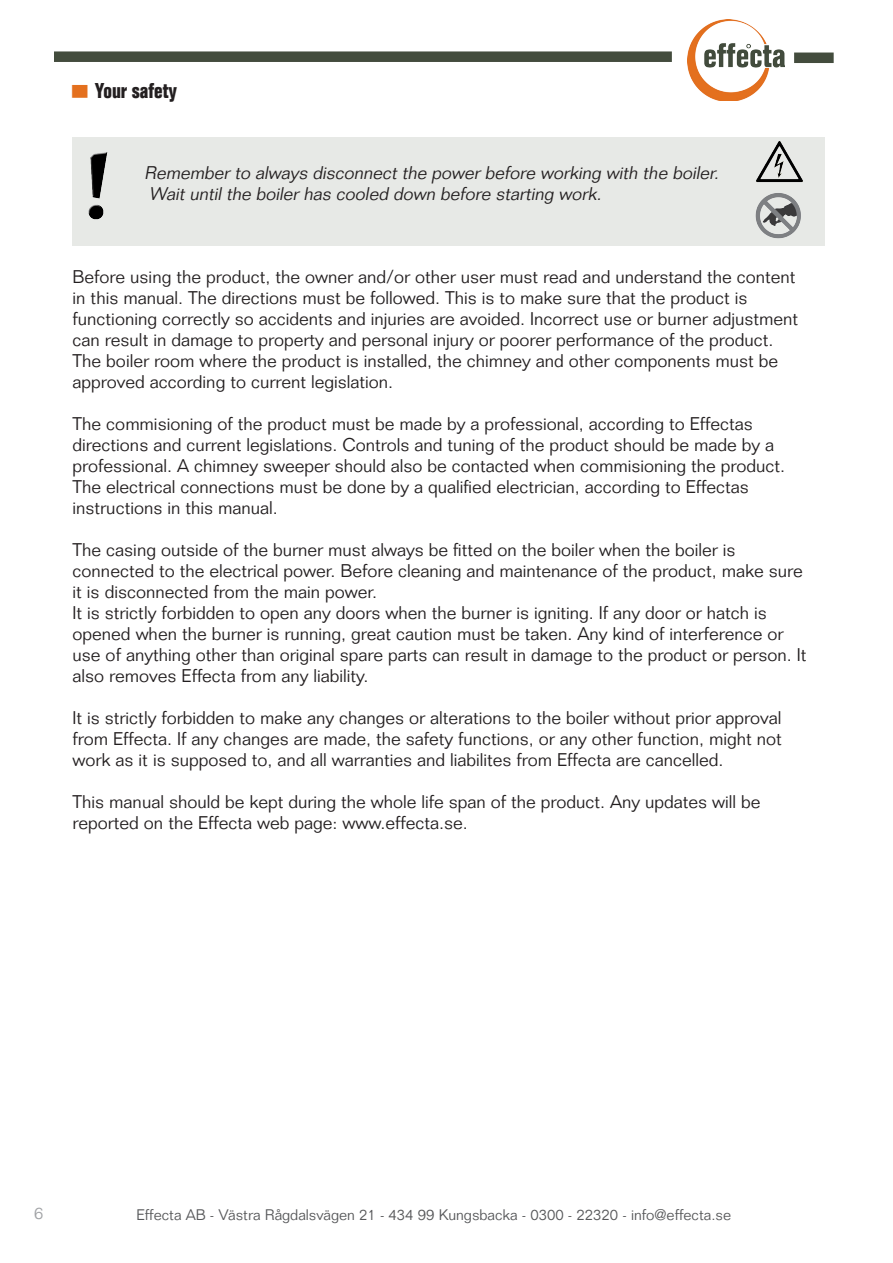
<style>
.page{position:relative;width:893px;height:1263px;background:#fff}
.page>*{position:absolute;margin:0;border:0;box-sizing:border-box;transform-origin:0 0}
.Rubrik{font:700 condensed 21px "Folio Std";color:#231f20}
.Bröd{font:300 18px/21px "Folio Std";color:#231f20}
.Bröd-2{font:italic 300 18px "Folio Std";color:#231f20}
.t1{font:300 16.5px "Folio Std";color:#a1a3a6}
.t2{font:300 15px "Folio Std";color:#57585a}
.s1{font-family:"Impact";font-weight:400;font-stretch:normal;color:#e4701e}
</style>
<div class="page">
<div style="left:54px;top:51px;width:618px;height:11px;background:#434c3d"></div>
<div style="left:794px;top:53px;width:40px;height:10px;background:#434c3d"></div>
<img style="left:688px;top:20px;width:96px;height:81px">
<div style="left:73px;top:137px;width:752px;height:109px;background:#e7e9e6"></div>
<img style="left:72px;top:148px;width:36px;height:75px">
<img style="left:756px;top:141px;width:47px;height:42px">
<img style="left:755px;top:193px;width:46px;height:46px">
<p class="Rubrik" style="left:73px;top:79px;width:106px"><span class="s1">▀</span> Your safety</p>
<p class="Bröd-2" style="left:144px;top:162px;width:580px">Remember to always disconnect the power before working with the boiler.</p>
<p class="Bröd-2" style="left:149px;top:183px;width:457px">Wait until the boiler has cooled down before starting work.</p>
<p class="Bröd" style="left:73px;top:266px;width:724px">Before using the product, the owner and/or other user must read and understand the content</p>
<p class="Bröd" style="left:73px;top:287px;width:676px">in this manual. The directions must be followed. This is to make sure that the product is</p>
<p class="Bröd" style="left:73px;top:308px;width:727px">functioning correctly so accidents and injuries are avoided. Incorrect use or burner adjustment</p>
<p class="Bröd" style="left:73px;top:329px;width:702px">can result in damage to property and personal injury or poorer performance of the product.</p>
<p class="Bröd" style="left:73px;top:350px;width:707px">The boiler room where the product is installed, the chimney and other components must be</p>
<p class="Bröd" style="left:73px;top:371px;width:322px">approved according to current legislation.</p>
<p class="Bröd" style="left:73px;top:413px;width:682px">The commisioning of the product must be made by a professional, according to Effectas</p>
<p class="Bröd" style="left:73px;top:434px;width:703px">directions and current legislations. Controls and tuning of the product should be made by a</p>
<p class="Bröd" style="left:73px;top:455px;width:714px">professional. A chimney sweeper should also be contacted when commisioning the product.</p>
<p class="Bröd" style="left:73px;top:476px;width:678px">The electrical connections must be done by a qualified electrician, according to Effectas</p>
<p class="Bröd" style="left:73px;top:497px;width:207px">instructions in this manual.</p>
<p class="Bröd" style="left:73px;top:539px;width:664px">The casing outside of the burner must always be fitted on the boiler when the boiler is</p>
<p class="Bröd" style="left:73px;top:560px;width:732px">connected to the electrical power. Before cleaning and maintenance of the product, make sure</p>
<p class="Bröd" style="left:73px;top:581px;width:306px">it is disconnected from the main power.</p>
<p class="Bröd" style="left:73px;top:602px;width:696px">It is strictly forbidden to open any doors when the burner is igniting. If any door or hatch is</p>
<p class="Bröd" style="left:73px;top:623px;width:712px">opened when the burner is running, great caution must be taken. Any kind of interference or</p>
<p class="Bröd" style="left:73px;top:644px;width:735px">use of anything other than original spare parts can result in damage to the product or person. It also removes Effecta from any liability.</p>
<p class="Bröd" style="left:73px;top:707px;width:710px">It is strictly forbidden to make any changes or alterations to the boiler without prior approval</p>
<p class="Bröd" style="left:73px;top:728px;width:711px">from Effecta. If any changes are made, the safety functions, or any other function, might not</p>
<p class="Bröd" style="left:73px;top:749px;width:652px">work as it is supposed to, and all warranties and liabilites from Effecta are cancelled.</p>
<p class="Bröd" style="left:73px;top:791px;width:689px">This manual should be kept during the whole life span of the product. Any updates will be</p>
<p class="Bröd" style="left:73px;top:812px;width:397px">reported on the Effecta web page: www.effecta.se.</p>
<p class="t1" style="left:34px;top:1204px;width:11px">6</p>
<p class="t2" style="left:136px;top:1205px;width:596px">Effecta AB - Västra Rågdalsvägen 21 - 434 99 Kungsbacka - 0300 - 22320 - info@effecta.se</p>
</div>
